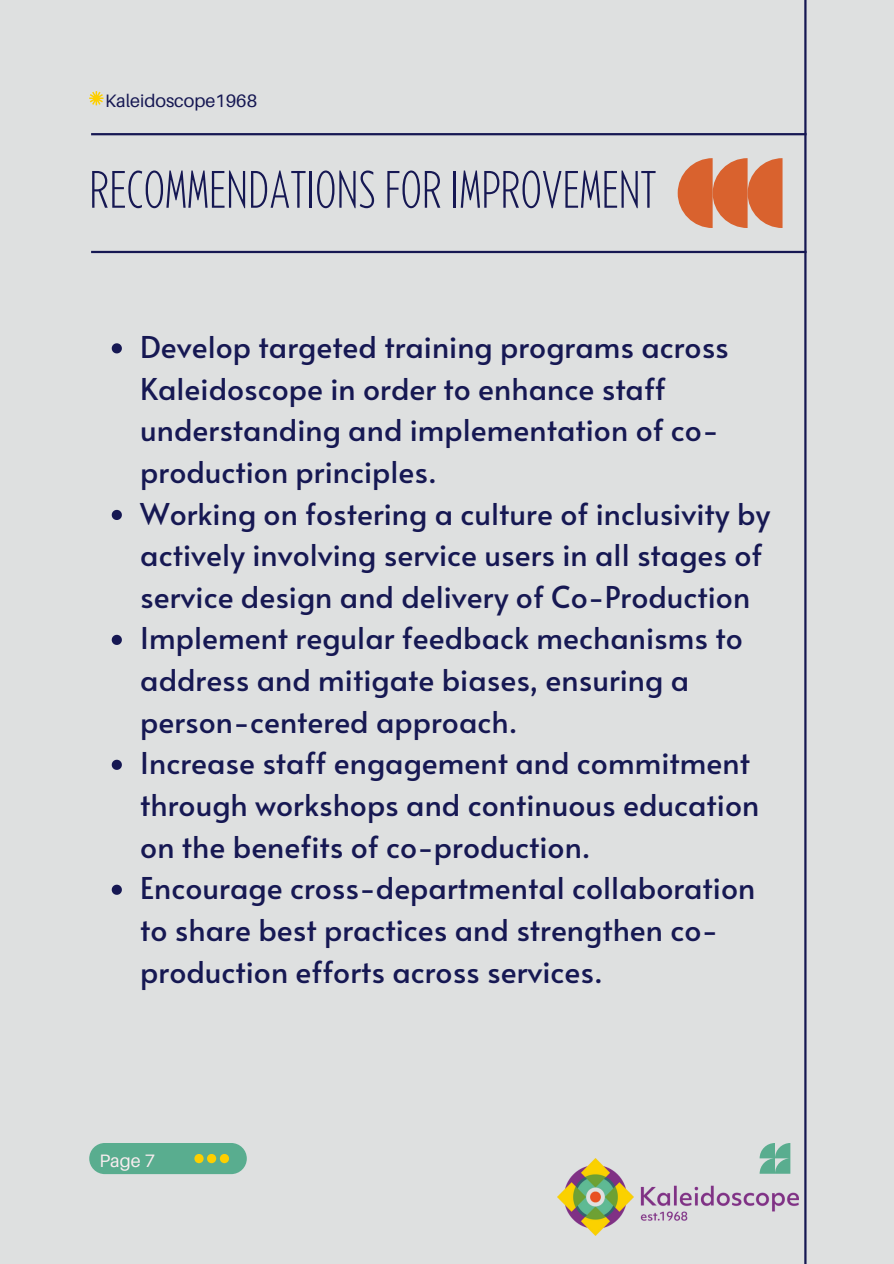
<style>
.page{position:relative;width:894px;height:1264px;background:#fff}
.page>*{position:absolute;margin:0;border:0;box-sizing:border-box;transform-origin:0 0}
.t1{font:200 condensed 52.5px "Balgin";color:#161853}
.t2{font:30px/41.7px "Alata";color:#161853}
.t3{font:18px "Aileron";color:#161853}
.t4{font:18px "Aileron";color:#faedf0}
</style>
<div class="page">
<div style="left:0;top:0;width:893px;height:1263px;background:#dee0e0"></div>
<hr style="left:804px;top:0;width:2px;height:1263px;background:#161853">
<svg style="left:89px;top:91px;width:14px;height:14px"></svg>
<hr style="left:91px;top:251px;width:715px;height:2px;background:#161853">
<hr style="left:91px;top:133px;width:715px;height:2px;background:#161853">
<div style="left:89px;top:1142px;width:158px;height:32px;background:#59ad8f;border-radius:16px"></div>
<svg style="left:194px;top:1154px;width:35px;height:9px"></svg>
<svg style="left:112px;top:343px;width:10px;height:10px"></svg>
<svg style="left:112px;top:510px;width:10px;height:10px"></svg>
<svg style="left:112px;top:635px;width:10px;height:10px"></svg>
<svg style="left:112px;top:759px;width:10px;height:11px"></svg>
<svg style="left:112px;top:884px;width:10px;height:10px"></svg>
<svg style="left:677px;top:158px;width:105px;height:70px"></svg>
<svg style="left:759px;top:1143px;width:30px;height:15px"></svg>
<img style="left:557px;top:1158px;width:241px;height:76px">
<p class="t3" style="left:105px;top:89px;width:153px">Kaleidoscope1968</p>
<p class="t1" style="left:89px;top:168px;width:568px">RECOMMENDATIONS FOR IMPROVEMENT</p>
<h1 class="t2" style="left:140px;top:325px;width:590px">Develop targeted training programs across Kaleidoscope in order to enhance staff understanding and implementation of co&shy;production principles.</h1>
<p class="t2" style="left:140px;top:491px;width:631px">Working on fostering a culture of inclusivity by actively involving service users in all stages of service design and delivery of Co-Production</p>
<p class="t2" style="left:140px;top:616px;width:603px">Implement regular feedback mechanisms to address and mitigate biases, ensuring a person-centered approach.</p>
<p class="t2" style="left:140px;top:741px;width:620px">Increase staff engagement and commitment through workshops and continuous education on the benefits of co-production.</p>
<p class="t2" style="left:140px;top:866px;width:616px">Encourage cross-departmental collaboration to share best practices and strengthen co&shy;production efforts across services.</p>
<p class="t4" style="left:99px;top:1149px;width:57px">Page 7</p>
</div>
